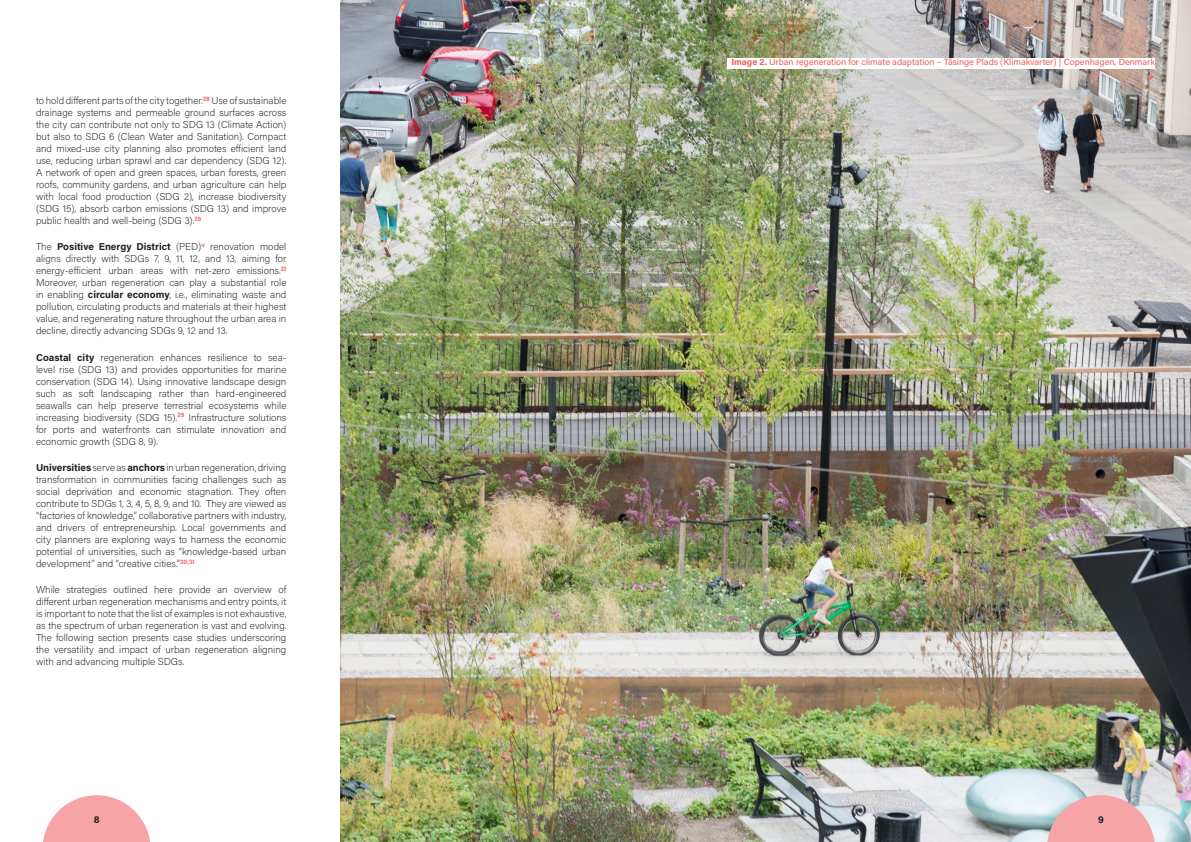
<style>
.page{position:relative;width:1191px;height:842px;background:#fff}
.page>*{position:absolute;margin:0;border:0;box-sizing:border-box;transform-origin:0 0}
.t1{font:200 10px/12px "Acumin Pro";color:#231f20;text-align:justify}
.t2{font:700 10px "Acumin Pro";color:#231f20}
.t3{font:9px "Acumin Pro";color:#ef5d5d}
.s1{font-weight:700}
</style>
<div class="page">
<img style="left:340px;top:0;width:851px;height:842px">
<svg style="left:1046px;top:795px;width:109px;height:47px;background:#ecb2b5"></svg>
<svg style="left:43px;top:795px;width:107px;height:47px"></svg>
<div style="left:727px;top:58px;width:428px;height:11px;background:#fff"></div>
<svg style="left:1145px;top:76px;width:10px;height:4px"></svg>
<p class="t1" style="left:36px;top:94px;width:252px">to hold different parts of the city together.<sup>28</sup> Use of sustainable drainage systems and permeable ground surfaces across the city can contribute not only to SDG 13 (Climate Action) but also to SDG 6 (Clean Water and Sanitation). Compact and mixed-use city planning also promotes efficient land use, reducing urban sprawl and car dependency (SDG 12).<br>A network of open and green spaces, urban forests, green roofs, community gardens, and urban agriculture can help with local food production (SDG 2), increase biodiversity (SDG 15), absorb carbon emissions (SDG 13) and improve public health and well-being (SDG 3).<sup>29</sup></p>
<p class="t1" style="left:36px;top:241px;width:252px">The <span class="s1">Positive Energy District</span> (PED)<sup>v</sup> renovation model aligns directly with SDGs 7, 9, 11, 12, and 13, aiming for energy-efficient urban areas with net-zero emissions.<sup>21<br></sup>Moreover, urban regeneration can play a substantial role in enabling <span class="s1">circular economy</span>, i.e., eliminating waste and pollution, circulating products and materials at their highest value, and regenerating nature throughout the urban area in decline, directly advancing SDGs 9, 12 and 13.</p>
<p class="t1" style="left:36px;top:351px;width:252px"><span class="s1">Coastal city</span> regeneration enhances resilience to sea&shy;level rise (SDG 13) and provides opportunities for marine conservation (SDG 14). Using innovative landscape design such as soft landscaping rather than hard-engineered seawalls can help preserve terrestrial ecosystems while increasing biodiversity (SDG 15).<sup>29</sup> Infrastructure solutions for ports and waterfronts can stimulate innovation and economic growth (SDG 8, 9).</p>
<p class="t1" style="left:36px;top:461px;width:252px"><span class="s1">Universities</span> serve as <span class="s1">anchors</span> in urban regeneration, driving transformation in communities facing challenges such as social deprivation and economic stagnation. They often contribute to SDGs 1, 3, 4, 5, 8, 9, and 10. They are viewed as “factories of knowledge,” collaborative partners with industry, and drivers of entrepreneurship. Local governments and city planners are exploring ways to harness the economic potential of universities, such as “knowledge-based urban development” and “creative cities.”<sup>30,31</sup></p>
<p class="t1" style="left:36px;top:583px;width:252px">While strategies outlined here provide an overview of different urban regeneration mechanisms and entry points, it is important to note that the list of examples is not exhaustive, as the spectrum of urban regeneration is vast and evolving.<br>The following section presents case studies underscoring the versatility and impact of urban regeneration aligning with and advancing multiple SDGs.</p>
<p class="t3" style="left:731px;top:55px;width:425px"><span class="s1">Image 2.</span> Urban regeneration for climate adaptation – Tåsinge Plads (Klimakvarter) | Copenhagen, Denmark</p>
<p class="t2" style="left:94px;top:812px;width:7px">8</p>
<p class="t2" style="left:1098px;top:812px;width:7px">9</p>
</div>
